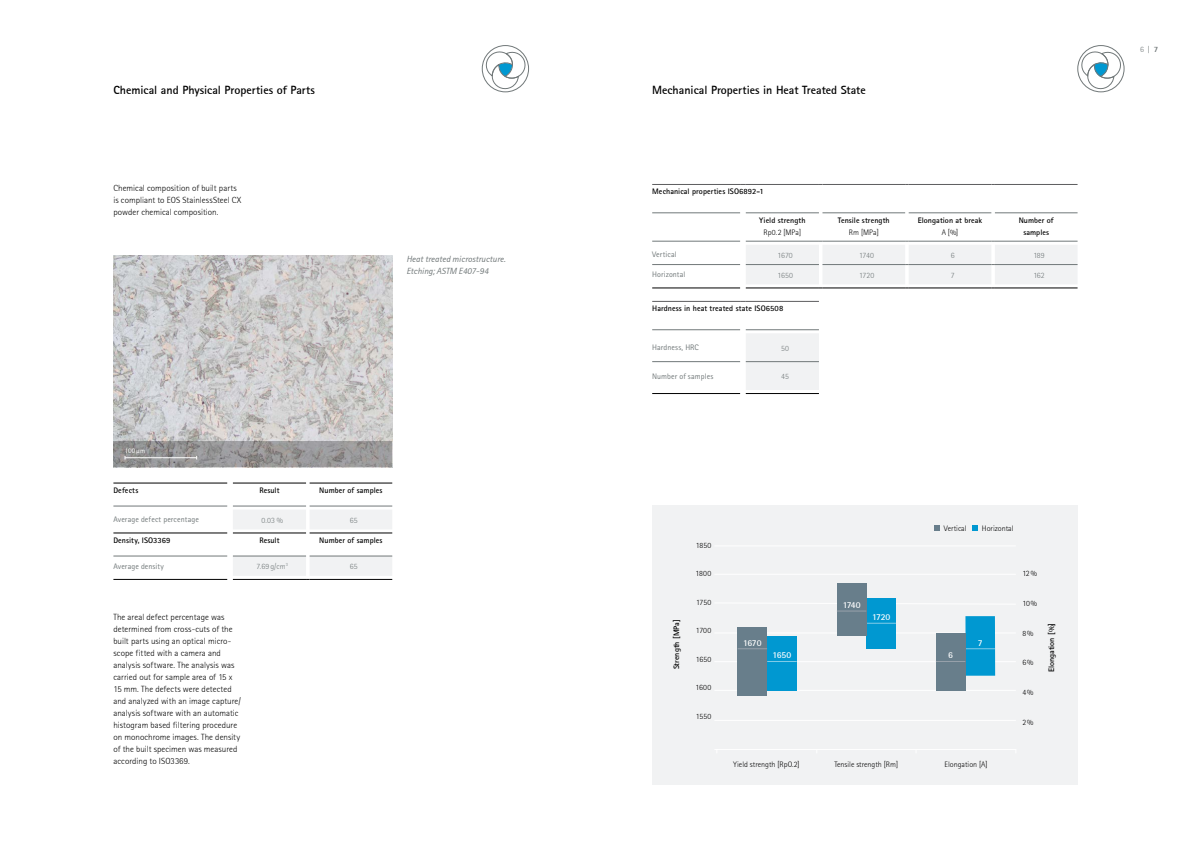
<style>
.page{position:relative;width:1191px;height:842px;background:#fff}
.page>*{position:absolute;margin:0;border:0;box-sizing:border-box;transform-origin:0 0}
.t1{font:700 12px "Rotis San Ser T";color:#000}
.t2{font:9px/12px "Rotis San Ser T Ligh";letter-spacing:.005em;color:#000}
.t3{font:italic 9px/12px "Rotis San Ser T";color:#717879}
.t4{font:700 9px "Rotis San Ser T";letter-spacing:-.025em;color:#fff}
.t5{font:8px "Rotis San Ser T Ligh";color:#000}
.t6{font:700 8px "Rotis Sans Serif Pro";letter-spacing:.01em;color:#000}
.t7{font:700 8px/12px "Rotis San Ser T";letter-spacing:.005em;color:#000;text-align:center}
.t8{font:8px "Rotis Sans Serif Pro";letter-spacing:.01em;color:#717879}
.t9{font:8px "Rotis San Ser T Ligh";letter-spacing:.01em;color:#717879}
.t10{font:7px "Rotis San Ser T";letter-spacing:.025em;color:#fff}
.s1{font-family:"Rotis San Ser T"}
.s2{font-family:"Rotis San Ser T Extr";font-weight:700}
</style>
<div class="page">
<img style="left:113px;top:255px;width:279px;height:186px">
<svg style="left:113px;top:441px;width:279px;height:26px;background:#959494"></svg>
<svg style="left:652px;top:301px;width:167px;height:89px"></svg>
<hr style="left:746px;top:301px;width:73px;height:1px;background:#5d5d5f">
<hr style="left:652px;top:393px;width:88px;height:1px;background:#000">
<hr style="left:746px;top:393px;width:73px;height:1px;background:#000">
<hr style="left:746px;top:361px;width:73px;height:1px;background:#717879">
<hr style="left:652px;top:361px;width:88px;height:1px;background:#717879">
<hr style="left:652px;top:330px;width:88px;height:1px;background:#717879">
<hr style="left:746px;top:330px;width:73px;height:1px;background:#717879">
<svg style="left:113px;top:483px;width:279px;height:97px"></svg>
<hr style="left:309px;top:579px;width:83px;height:1px;background:#000">
<hr style="left:113px;top:556px;width:114px;height:1px;background:#717879">
<hr style="left:113px;top:506px;width:114px;height:1px;background:#717879">
<hr style="left:233px;top:506px;width:73px;height:1px;background:#717879">
<hr style="left:233px;top:556px;width:73px;height:1px;background:#717879">
<hr style="left:309px;top:506px;width:83px;height:1px;background:#717879">
<hr style="left:309px;top:556px;width:83px;height:1px;background:#717879">
<hr style="left:113px;top:533px;width:114px;height:1px;background:#000">
<hr style="left:233px;top:533px;width:73px;height:1px;background:#000">
<hr style="left:309px;top:533px;width:83px;height:1px;background:#000">
<hr style="left:113px;top:483px;width:114px;height:1px;background:#000">
<hr style="left:233px;top:483px;width:73px;height:1px;background:#000">
<hr style="left:309px;top:483px;width:83px;height:1px;background:#000">
<svg style="left:652px;top:212px;width:425px;height:76px"></svg>
<hr style="left:652px;top:184px;width:88px;height:1px;background:#5d5d5f">
<hr style="left:746px;top:184px;width:73px;height:1px;background:#5d5d5f">
<hr style="left:652px;top:213px;width:88px;height:1px;background:#717879">
<hr style="left:746px;top:213px;width:73px;height:1px;background:#717879">
<hr style="left:822px;top:213px;width:83px;height:1px;background:#717879">
<hr style="left:908px;top:213px;width:83px;height:1px;background:#717879">
<hr style="left:995px;top:213px;width:82px;height:1px;background:#717879">
<hr style="left:652px;top:288px;width:88px;height:1px;background:#000">
<hr style="left:652px;top:264px;width:88px;height:1px;background:#717879">
<hr style="left:652px;top:241px;width:88px;height:1px;background:#717879">
<svg style="left:746px;top:241px;width:331px;height:48px"></svg>
<hr style="left:822px;top:184px;width:83px;height:1px;background:#5d5d5f">
<hr style="left:908px;top:184px;width:83px;height:1px;background:#5d5d5f">
<hr style="left:995px;top:184px;width:82px;height:1px;background:#5d5d5f">
<hr style="left:125px;top:457px;width:72px;height:1px;background:#fff">
<div style="left:652px;top:506px;width:425px;height:279px;background:#f1f2f3"></div>
<hr style="left:717px;top:749px;width:299px;height:1px;background:#fff">
<svg style="left:715px;top:583px;width:300px;height:138px"></svg>
<hr style="left:717px;top:546px;width:298px;height:1px;background:#fff">
<div style="left:866px;top:599px;width:30px;height:50px;background:#0098d1"></div>
<hr style="left:866px;top:623px;width:30px;height:1px;background:#82cce8">
<div style="left:965px;top:616px;width:30px;height:60px;background:#0098d1"></div>
<hr style="left:965px;top:648px;width:30px;height:1px;background:#82cce8">
<div style="left:837px;top:583px;width:29px;height:53px;background:#687e8b"></div>
<svg style="left:837px;top:611px;width:29px;height:1px"></svg>
<div style="left:936px;top:633px;width:29px;height:58px;background:#687e8b"></div>
<svg style="left:936px;top:661px;width:29px;height:1px"></svg>
<div style="left:767px;top:636px;width:29px;height:55px;background:#0098d1"></div>
<svg style="left:767px;top:661px;width:29px;height:1px"></svg>
<div style="left:737px;top:627px;width:30px;height:68px;background:#687e8b"></div>
<hr style="left:737px;top:648px;width:30px;height:1px;background:#97a1ab">
<svg style="left:934px;top:525px;width:6px;height:6px"></svg>
<svg style="left:972px;top:525px;width:6px;height:6px"></svg>
<div style="left:482px;top:45px;width:47px;height:47px;border:1px solid #717879;border-radius:50%"></div>
<svg style="left:484px;top:50px;width:43px;height:40px"></svg>
<div style="left:1077px;top:45px;width:47px;height:47px;border:1px solid #717879;border-radius:50%"></div>
<svg style="left:1080px;top:50px;width:42px;height:40px"></svg>
<h1 class="t1" style="left:113px;top:85px;width:203px">Chemical and Physical Properties of Parts</h1>
<h1 class="t1" style="left:652px;top:85px;width:215px">Mechanical Properties in Heat Treated State</h1>
<p class="t2" style="left:113px;top:183px;width:129px">Chemical composition of built parts is compliant to EOS StainlessSteel CX powder chemical composition.</p>
<p class="t6" style="left:652px;top:188px;width:113px">Mechanical properties ISO6892-1</p>
<p class="t7" style="left:759px;top:215px;width:48px">Yield strength</p>
<p class="t5" style="left:763px;top:229px;width:39px">Rp0.2 [MPa]</p>
<p class="t7" style="left:838px;top:215px;width:53px">Tensile strength</p>
<p class="t5" style="left:849px;top:229px;width:31px">Rm [MPa]</p>
<p class="t7" style="left:917px;top:215px;width:66px">Elongation at break</p>
<p class="t5" style="left:941px;top:229px;width:18px">A [%]</p>
<p class="t7" style="left:1018px;top:215px;width:37px">Number of samples</p>
<p class="t3" style="left:406px;top:254px;width:101px">Heat treated microstructure.<br>Etching; ASTM E407-94</p>
<p class="t10" style="left:125px;top:447px;width:22px">100µm</p>
<p class="t6" style="left:113px;top:487px;width:26px">Defects</p>
<p class="t6" style="left:259px;top:487px;width:22px">Result</p>
<p class="t6" style="left:319px;top:487px;width:65px">Number of samples</p>
<p class="t8" style="left:113px;top:516px;width:87px">Average defect percentage</p>
<p class="t9" style="left:261px;top:516px;width:23px">0.03 %</p>
<p class="t9" style="left:350px;top:516px;width:9px">65</p>
<p class="t6" style="left:113px;top:537px;width:59px">Density, ISO3369</p>
<p class="t6" style="left:259px;top:537px;width:22px">Result</p>
<p class="t6" style="left:319px;top:537px;width:65px">Number of samples</p>
<p class="t8" style="left:113px;top:563px;width:52px">Average density</p>
<p class="t9" style="left:257px;top:563px;width:33px">7.69 g/cm<sup>3</sup></p>
<p class="t9" style="left:350px;top:563px;width:9px">65</p>
<p class="t2" style="left:113px;top:611px;width:129px">The areal defect percentage was determined from cross-cuts of the built parts using an optical micro&shy;scope fitted with a camera and analysis software. The analysis was carried out for sample area of 15 x 15 mm. The defects were detected and analyzed with an image capture/ analysis software with an automatic histogram based filtering procedure on monochrome images. The density of the built specimen was measured according to ISO3369.</p>
<p class="t8" style="left:652px;top:251px;width:26px">Vertical</p>
<p class="t9" style="left:777px;top:252px;width:17px">1670</p>
<p class="t9" style="left:859px;top:252px;width:16px">1740</p>
<p class="t9" style="left:951px;top:252px;width:5px">6</p>
<p class="t9" style="left:1033px;top:252px;width:13px">189</p>
<p class="t8" style="left:652px;top:271px;width:35px">Horizontal</p>
<p class="t9" style="left:777px;top:271px;width:17px">1650</p>
<p class="t9" style="left:859px;top:271px;width:17px">1720</p>
<p class="t9" style="left:951px;top:271px;width:5px">7</p>
<p class="t9" style="left:1033px;top:271px;width:13px">162</p>
<p class="t6" style="left:652px;top:305px;width:133px">Hardness in heat treated state ISO6508</p>
<p class="t8" style="left:652px;top:344px;width:48px">Hardness, HRC</p>
<p class="t9" style="left:781px;top:344px;width:9px">50</p>
<p class="t8" style="left:652px;top:372px;width:63px">Number of samples</p>
<p class="t9" style="left:781px;top:373px;width:9px">45</p>
<p class="t5" style="left:944px;top:525px;width:24px">Vertical</p>
<p class="t5" style="left:982px;top:525px;width:33px">Horizontal</p>
<p class="t5" style="left:696px;top:541px;width:17px">1850</p>
<p class="t5" style="left:695px;top:570px;width:17px">1800</p>
<p class="t5" style="left:696px;top:599px;width:17px">1750</p>
<p class="t5" style="left:696px;top:627px;width:17px">1700</p>
<p class="t5" style="left:696px;top:656px;width:17px">1650</p>
<p class="t5" style="left:695px;top:684px;width:17px">1600</p>
<p class="t5" style="left:696px;top:713px;width:17px">1550</p>
<p class="t5" style="left:1022px;top:570px;width:16px">12%</p>
<p class="t5" style="left:1022px;top:600px;width:16px">10%</p>
<p class="t5" style="left:1022px;top:629px;width:13px">8%</p>
<p class="t5" style="left:1022px;top:659px;width:13px">6%</p>
<p class="t5" style="left:1022px;top:689px;width:13px">4%</p>
<p class="t5" style="left:1022px;top:718px;width:13px">2%</p>
<p class="t4" style="left:842px;top:601px;width:19px">1740</p>
<p class="t4" style="left:872px;top:613px;width:20px">1720</p>
<p class="t7" style="left:671px;top:669px;width:51px;rotate:-90deg">Strength [MPa]</p>
<p class="t7" style="left:1046px;top:672px;width:51px;rotate:-90deg">Elongation [%]</p>
<p class="t4" style="left:743px;top:639px;width:20px">1670</p>
<p class="t4" style="left:977px;top:639px;width:6px">7</p>
<p class="t4" style="left:948px;top:651px;width:6px">6</p>
<p class="t4" style="left:772px;top:651px;width:20px">1650</p>
<p class="t5" style="left:733px;top:761px;width:68px">Yield strength [RpO.2]</p>
<p class="t5" style="left:834px;top:761px;width:65px">Tensile strength [Rm]</p>
<p class="t5" style="left:944px;top:761px;width:44px">Elongation [A]</p>
<p class="t9" style="left:1140px;top:46px;width:20px">6 <span class="s1">|</span> <span class="s2">7</span></p>
</div>
